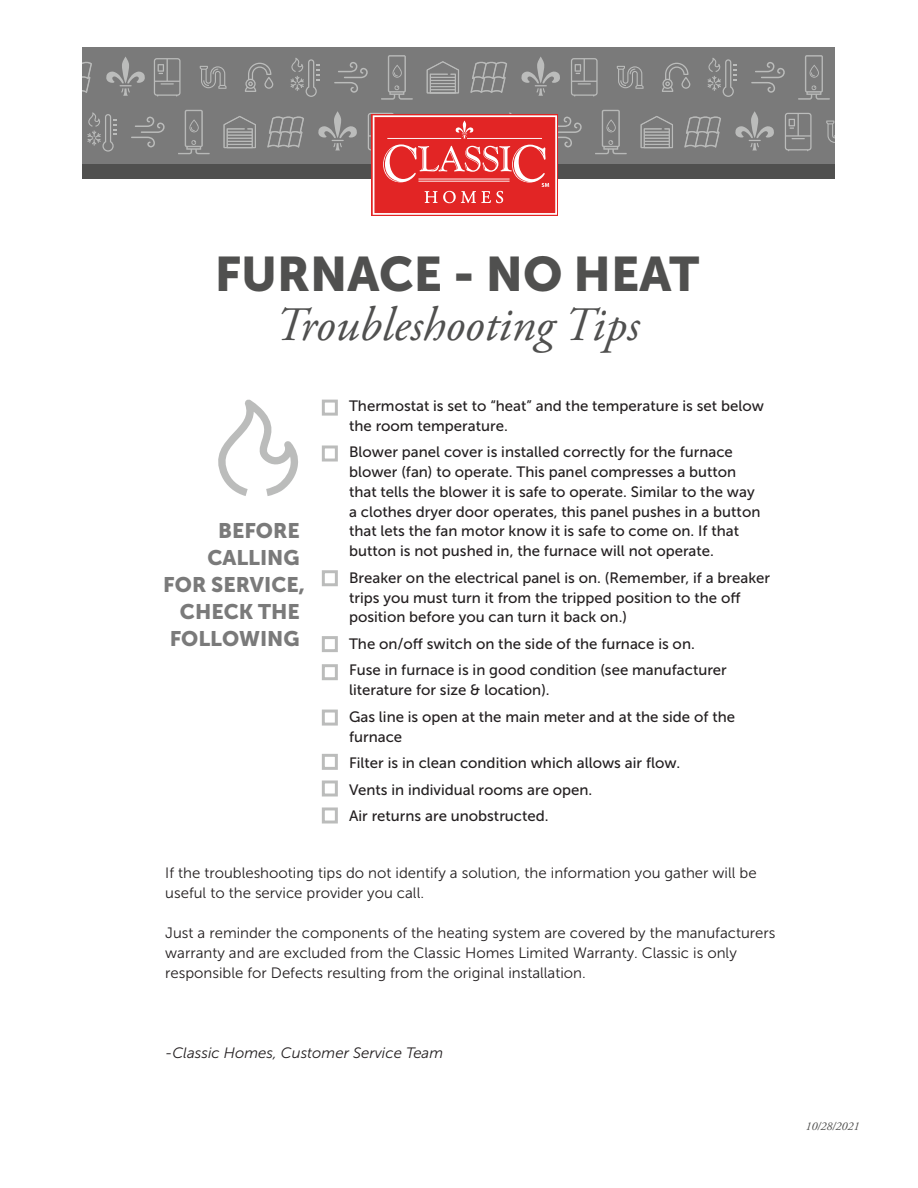
<style>
.page{position:relative;width:918px;height:1188px;background:#fff}
.page>*{position:absolute;margin:0;border:0;box-sizing:border-box;transform-origin:0 0}
.t1{font:48.3px "Museo Sans 900";color:#50504f}
.t2{font:italic 48px "Adobe Garamond Pro";color:#50504f}
.Check_Head{font:21px/27px "Museo Sans 900";color:#7a7a7a;text-align:center}
.t3{font:15px/19.8px "Museo Sans 500";color:#231f20}
.Check_Body{font:15px/19.8px "Museo Sans 300";color:#231f20}
.Check_Body-2{font:italic 15px "Museo Sans 300";color:#231f20}
.t4{font:italic 12px "Adobe Garamond Pro";color:#50504f}
.s1{font-family:"Museo Sans 300";color:#fff}
</style>
<div class="page">
<div style="left:82px;top:48px;width:753px;height:131px;background:#7a7a7a"></div>
<svg style="left:82px;top:61px;width:10px;height:32px"></svg>
<svg style="left:106px;top:57px;width:39px;height:39px"></svg>
<svg style="left:87px;top:112px;width:29px;height:40px"></svg>
<svg style="left:131px;top:117px;width:34px;height:30px"></svg>
<svg style="left:178px;top:110px;width:31px;height:44px"></svg>
<svg style="left:267px;top:116px;width:37px;height:32px"></svg>
<svg style="left:223px;top:116px;width:33px;height:32px"></svg>
<svg style="left:318px;top:111px;width:39px;height:39px"></svg>
<svg style="left:595px;top:110px;width:32px;height:44px"></svg>
<svg style="left:684px;top:116px;width:37px;height:32px"></svg>
<svg style="left:641px;top:116px;width:32px;height:32px"></svg>
<svg style="left:735px;top:111px;width:39px;height:39px"></svg>
<svg style="left:785px;top:113px;width:27px;height:38px"></svg>
<svg style="left:826px;top:121px;width:9px;height:22px"></svg>
<svg style="left:154px;top:58px;width:27px;height:39px"></svg>
<svg style="left:200px;top:66px;width:27px;height:23px"></svg>
<svg style="left:245px;top:63px;width:28px;height:29px"></svg>
<svg style="left:290px;top:58px;width:29px;height:39px"></svg>
<svg style="left:334px;top:62px;width:34px;height:31px"></svg>
<svg style="left:381px;top:55px;width:32px;height:45px"></svg>
<svg style="left:470px;top:61px;width:37px;height:32px"></svg>
<svg style="left:427px;top:61px;width:32px;height:33px"></svg>
<svg style="left:521px;top:57px;width:39px;height:39px"></svg>
<svg style="left:571px;top:58px;width:27px;height:39px"></svg>
<svg style="left:617px;top:66px;width:27px;height:23px"></svg>
<svg style="left:662px;top:63px;width:28px;height:29px"></svg>
<svg style="left:708px;top:58px;width:29px;height:39px"></svg>
<svg style="left:751px;top:62px;width:34px;height:31px"></svg>
<svg style="left:798px;top:55px;width:32px;height:45px"></svg>
<div style="left:82px;top:164px;width:753px;height:15px;background:#50504f"></div>
<svg style="left:368px;top:112px;width:214px;height:103px"></svg>
<div style="left:322px;top:400px;width:16px;height:16px;background:#fff;border:3px solid #bbbcbb"></div>
<div style="left:322px;top:446px;width:16px;height:16px;background:#fff;border:3px solid #bbbcbb"></div>
<div style="left:322px;top:570px;width:16px;height:16px;background:#fff;border:3px solid #bbbcbb"></div>
<div style="left:322px;top:664px;width:16px;height:16px;background:#fff;border:3px solid #bbbcbb"></div>
<div style="left:322px;top:710px;width:16px;height:16px;background:#fff;border:3px solid #bbbcbb"></div>
<div style="left:322px;top:754px;width:16px;height:16px;background:#fff;border:3px solid #bbbcbb"></div>
<div style="left:322px;top:780px;width:16px;height:17px;background:#fff;border:3px solid #bbbcbb"></div>
<div style="left:322px;top:807px;width:16px;height:16px;background:#fff;border:3px solid #bbbcbb"></div>
<div style="left:322px;top:636px;width:16px;height:16px;background:#fff;border:3px solid #bbbcbb"></div>
<svg style="left:218px;top:399px;width:80px;height:97px"></svg>
<p class="t1" style="left:215px;top:246px;width:486px">FURNACE - NO HEAT</p>
<p class="t2" style="left:275px;top:296px;width:366px">Troubleshooting Tips</p>
<p class="Check_Head" style="left:218px;top:518px;width:83px">BEFORE</p>
<p class="Check_Head" style="left:207px;top:545px;width:94px">CALLING</p>
<p class="Check_Head" style="left:163px;top:572px;width:143px">FOR SERVICE,<br>CHECK THE<br>FOLLOWING</p>
<p class="t3" style="left:349px;top:396px;width:416px;text-indent:-14px"><span class="s1">•</span> Thermostat is set to “heat” and the temperature is set below the room temperature.</p>
<p class="t3" style="left:349px;top:442px;width:413px;text-indent:-14px"><span class="s1">•</span> Blower panel cover is installed correctly for the furnace blower (fan) to operate. This panel compresses a button that tells the blower it is safe to operate. Similar to the way a clothes dryer door operates, this panel pushes in a button that lets the fan motor know it is safe to come on. If that button is not pushed in, the furnace will not operate.</p>
<p class="t3" style="left:349px;top:568px;width:423px;text-indent:-14px"><span class="s1">•</span> Breaker on the electrical panel is on. (Remember, if a breaker trips you must turn it from the tripped position to the off position before you can turn it back on.)</p>
<p class="t3" style="left:336px;top:634px;width:361px"><span class="s1">•</span> The on/off switch on the side of the furnace is on.</p>
<p class="t3" style="left:349px;top:660px;width:379px;text-indent:-14px"><span class="s1">•</span> Fuse in furnace is in good condition (see manufacturer literature for size &amp; location).</p>
<p class="t3" style="left:349px;top:707px;width:388px;text-indent:-14px"><span class="s1">•</span> Gas line is open at the main meter and at the side of the furnace</p>
<p class="t3" style="left:336px;top:753px;width:346px"><span class="s1">•</span> Filter is in clean condition which allows air flow.</p>
<p class="t3" style="left:336px;top:780px;width:258px"><span class="s1">•</span> Vents in individual rooms are open.</p>
<p class="t3" style="left:336px;top:806px;width:215px"><span class="s1">•</span> Air returns are unobstructed.</p>
<p class="Check_Body" style="left:165px;top:864px;width:593px">If the troubleshooting tips do not identify a solution, the information you gather will be useful to the service provider you call.</p>
<p class="Check_Body" style="left:165px;top:923px;width:612px">Just a reminder the components of the heating system are covered by the manufacturers warranty and are excluded from the Classic Homes Limited Warranty. Classic is only responsible for Defects resulting from the original installation.</p>
<p class="Check_Body-2" style="left:165px;top:1045px;width:279px">-Classic Homes, Customer Service Team</p>
<p class="t4" style="left:806px;top:1118px;width:55px">10/28/2021</p>
</div>
